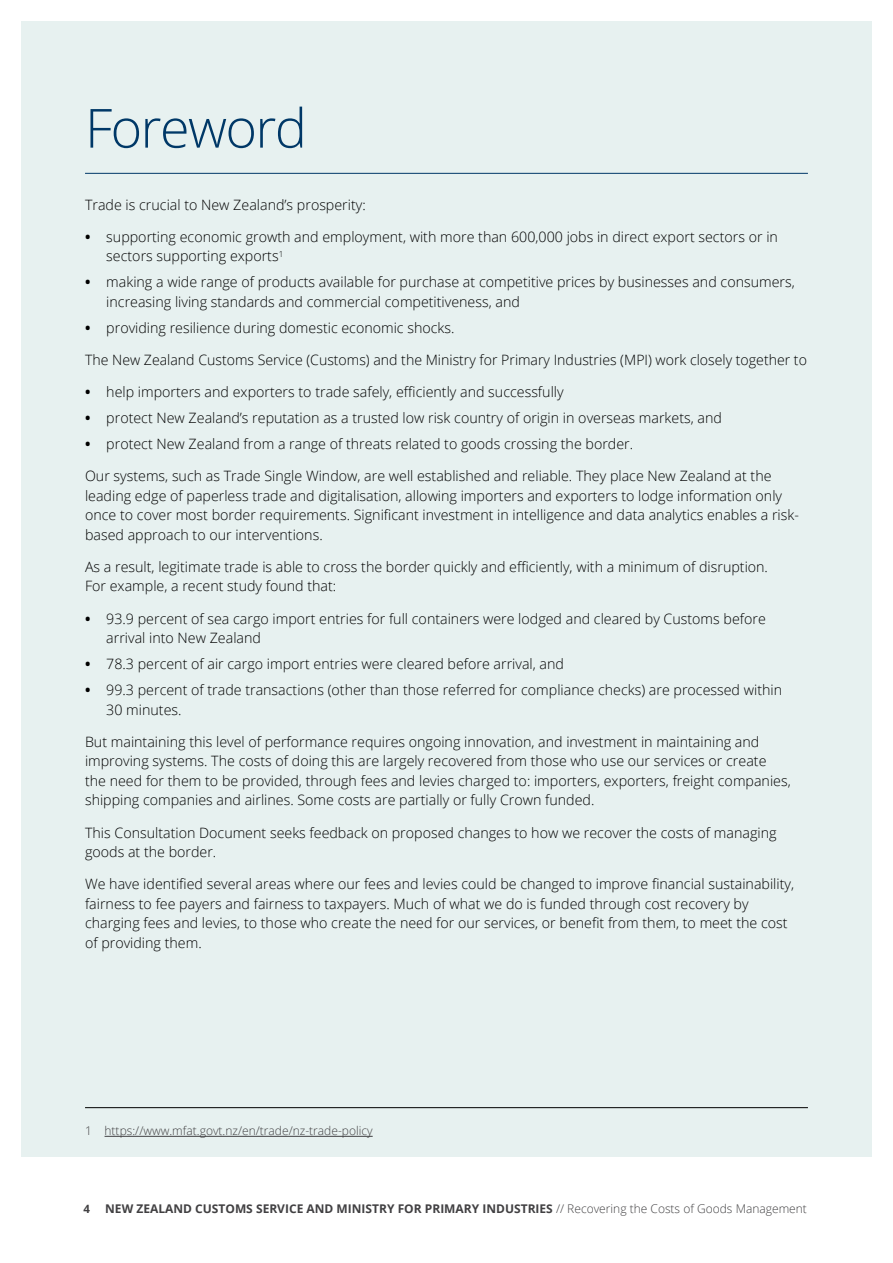
<style>
.page{position:relative;width:893px;height:1263px;background:#fff}
.page>*{position:absolute;margin:0;border:0;box-sizing:border-box;transform-origin:0 0}
.t1{font:300 54px "Open Sans";letter-spacing:-.03em;color:#003867}
.t2{font:300 14.25px/19.5px "Open Sans";color:#000}
.t3{font:700 12px "Open Sans";color:#414042}
.t4{font:300 12px "Open Sans";color:#414042}
.t5{font:700 11.4px "Open Sans";color:#414042}
.s1{font-weight:700}
.s2{font-weight:300}
</style>
<div class="page">
<div style="left:21px;top:21px;width:851px;height:1136px;background:#e7f1f0"></div>
<hr style="left:85px;top:173px;width:723px;height:1px;background:#003867">
<hr style="left:85px;top:1107px;width:723px;height:1px;background:#000">
<hr style="left:105px;top:1136px;width:268px;height:1px;background:#414042">
<h1 class="t1" style="left:85px;top:91px;width:223px">Foreword</h1>
<p class="t2" style="left:85px;top:194px;width:282px">Trade is crucial to New Zealand’s prosperity:</p>
<p class="t2" style="left:106px;top:227px;width:673px;text-indent:-21px"><span class="s1">•</span> supporting economic growth and employment, with more than 600,000 jobs in direct export sectors or in sectors supporting exports<sup>1</sup></p>
<p class="t2" style="left:106px;top:272px;width:690px;text-indent:-21px"><span class="s1">•</span> making a wide range of products available for purchase at competitive prices by businesses and consumers, increasing living standards and commercial competitiveness, and</p>
<p class="t2" style="left:85px;top:317px;width:371px"><span class="s1">•</span> providing resilience during domestic economic shocks.</p>
<p class="t2" style="left:85px;top:350px;width:723px">The New Zealand Customs Service (Customs) and the Ministry for Primary Industries (MPI) work closely together to</p>
<p class="t2" style="left:85px;top:382px;width:480px"><span class="s1">•</span> help importers and exporters to trade safely, efficiently and successfully</p>
<p class="t2" style="left:85px;top:408px;width:638px"><span class="s1">•</span> protect New Zealand’s reputation as a trusted low risk country of origin in overseas markets, and</p>
<p class="t2" style="left:85px;top:434px;width:550px"><span class="s1">•</span> protect New Zealand from a range of threats related to goods crossing the border.</p>
<p class="t2" style="left:85px;top:466px;width:715px">Our systems, such as Trade Single Window, are well established and reliable. They place New Zealand at the leading edge of paperless trade and digitalisation, allowing importers and exporters to lodge information only once to cover most border requirements. Significant investment in intelligence and data analytics enables a risk&shy;based approach to our interventions.</p>
<p class="t2" style="left:85px;top:557px;width:684px">As a result, legitimate trade is able to cross the border quickly and efficiently, with a minimum of disruption.<br>For example, a recent study found that:</p>
<p class="t2" style="left:106px;top:608px;width:661px;text-indent:-21px"><span class="s1">•</span> 93.9 percent of sea cargo import entries for full containers were lodged and cleared by Customs before arrival into New Zealand</p>
<p class="t2" style="left:85px;top:654px;width:480px"><span class="s1">•</span> 78.3 percent of air cargo import entries were cleared before arrival, and</p>
<p class="t2" style="left:106px;top:680px;width:677px;text-indent:-21px"><span class="s1">•</span> 99.3 percent of trade transactions (other than those referred for compliance checks) are processed within<br>30 minutes.</p>
<p class="t2" style="left:85px;top:731px;width:707px">But maintaining this level of performance requires ongoing innovation, and investment in maintaining and improving systems. The costs of doing this are largely recovered from those who use our services or create the need for them to be provided, through fees and levies charged to: importers, exporters, freight companies, shipping companies and airlines. Some costs are partially or fully Crown funded.</p>
<p class="t2" style="left:85px;top:822px;width:693px">This Consultation Document seeks feedback on proposed changes to how we recover the costs of managing goods at the border.</p>
<p class="t2" style="left:85px;top:874px;width:711px">We have identified several areas where our fees and levies could be changed to improve financial sustainability, fairness to fee payers and fairness to taxpayers. Much of what we do is funded through cost recovery by charging fees and levies, to those who create the need for our services, or benefit from them, to meet the cost of providing them.</p>
<p class="t4" style="left:85px;top:1123px;width:289px">1 https://www.mfat.govt.nz/en/trade/nz-trade-policy</p>
<p class="t5" style="left:84px;top:1200px;width:8px">4</p>
<p class="t3" style="left:105px;top:1200px;width:703px">NEW ZEALAND CUSTOMS SERVICE AND MINISTRY FOR PRIMARY INDUSTRIES <span class="s2">// Recovering the Costs of Goods Management</span></p>
</div>
